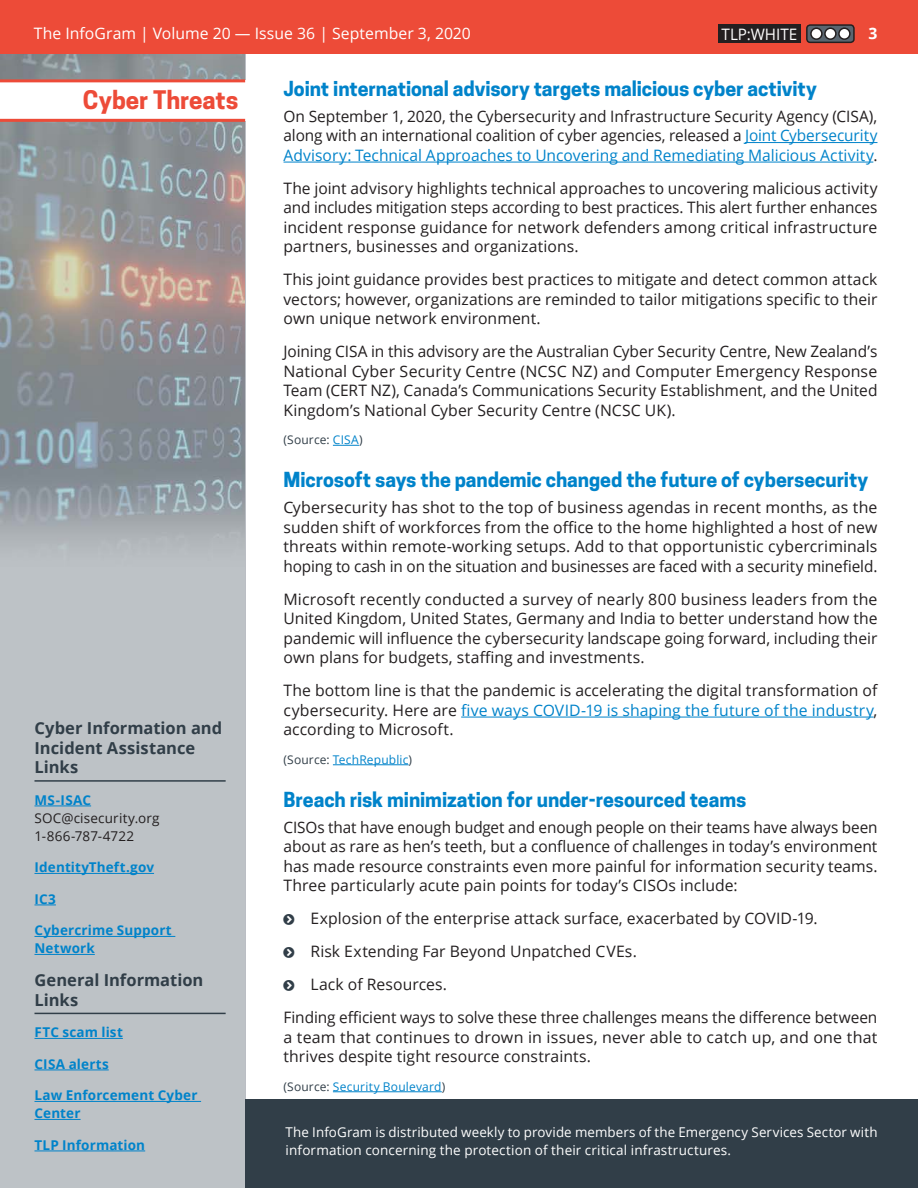
<style>
.page{position:relative;width:918px;height:1188px;background:#fff}
.page>*{position:absolute;margin:0;border:0;box-sizing:border-box;transform-origin:0 0}
.t1{font:700 24px "Cooper Hewitt";letter-spacing:-.005em;color:#ed4b38}
.Subhead{font:700 19.5px "Cooper Hewitt";letter-spacing:-.005em;color:#0083ca}
.Reference_subhead{font:700 16.5px/19.5px "Open Sans";color:#313e48}
.t2{font:15.75px/19.5px "Open Sans";color:#231f20;text-align:justify}
.t3{font:15.75px "Open Sans";color:#0083ca}
.t4{font:15.75px "Open Sans";color:#fff}
.t5{font:700 15.75px "Open Sans";color:#fff}
.t6{font:13.5px/18px "Open Sans";letter-spacing:.01em;color:#fff}
.t7{font:700 13.5px/18px "Open Sans";letter-spacing:.01em;color:#0083ca}
.t8{font:13.5px "Open Sans";letter-spacing:.015em;color:#231f20}
.t9{font:12px "Open Sans";letter-spacing:.015em;color:#0083ca}
.t10{font:12px "Open Sans";letter-spacing:.015em;color:#313e48}
.s1{color:#0083ca}
.s2{color:#231f20}
.s3{color:#313e48}
</style>
<div class="page">
<img style="left:0;top:54px;width:245px;height:1134px">
<div style="left:0;top:0;width:918px;height:54px;background:#ed4b38"></div>
<div style="left:0;top:81px;width:245px;height:40px;background:#fff"></div>
<hr style="left:0;top:79px;width:245px;height:3px;background:#ed4b38">
<hr style="left:0;top:119px;width:245px;height:3px;background:#ed4b38">
<div style="left:718px;top:24px;width:83px;height:19px;background:#231f20"></div>
<div style="left:807px;top:25px;width:47px;height:17px;background:#5a6670;border-radius:3px"></div>
<div style="left:806px;top:24px;width:49px;height:19px;border:2px solid #231f20;border-radius:3px"></div>
<div style="left:811px;top:28px;width:11px;height:11px;background:#fff;border-radius:50%"></div>
<div style="left:810px;top:28px;width:13px;height:12px;border:2px solid #231f20;border-radius:50%"></div>
<div style="left:825px;top:28px;width:11px;height:11px;background:#fff;border-radius:50%"></div>
<div style="left:824px;top:28px;width:13px;height:12px;border:2px solid #231f20;border-radius:50%"></div>
<div style="left:839px;top:28px;width:11px;height:11px;background:#fff;border-radius:50%"></div>
<div style="left:838px;top:28px;width:13px;height:12px;border:2px solid #231f20;border-radius:50%"></div>
<div style="left:245px;top:1099px;width:673px;height:89px;background:#313e48"></div>
<hr style="left:745px;top:142px;width:132px;height:1px;background:#0083ca">
<hr style="left:284px;top:162px;width:589px;height:1px;background:#0083ca">
<svg style="left:333px;top:445px;width:26px;height:1px"></svg>
<hr style="left:461px;top:717px;width:413px;height:1px;background:#0083ca">
<hr style="left:333px;top:764px;width:76px;height:1px;background:#0083ca">
<hr style="left:333px;top:1091px;width:109px;height:1px;background:#0083ca">
<hr style="left:34px;top:780px;width:192px;height:2px;background:#313e48">
<hr style="left:34px;top:806px;width:57px;height:1px;background:#0083ca">
<hr style="left:34px;top:873px;width:120px;height:1px;background:#0083ca">
<svg style="left:34px;top:905px;width:22px;height:1px"></svg>
<hr style="left:34px;top:936px;width:141px;height:1px;background:#0083ca">
<hr style="left:34px;top:954px;width:61px;height:1px;background:#0083ca">
<hr style="left:34px;top:1013px;width:192px;height:1px;background:#313e48">
<hr style="left:34px;top:1038px;width:89px;height:1px;background:#0083ca">
<hr style="left:34px;top:1070px;width:75px;height:1px;background:#0083ca">
<hr style="left:34px;top:1101px;width:167px;height:1px;background:#0083ca">
<hr style="left:34px;top:1119px;width:47px;height:1px;background:#0083ca">
<hr style="left:34px;top:1151px;width:111px;height:1px;background:#0083ca">
<p class="t4" style="left:34px;top:23px;width:439px">The InfoGram | Volume 20 — Issue 36 | September 3, 2020</p>
<p class="t4" style="left:722px;top:23px;width:77px">TLP:WHITE</p>
<p class="t5" style="left:869px;top:22px;width:10px">3</p>
<p class="t1" style="left:83px;top:86px;width:157px">Cyber Threats</p>
<p class="Reference_subhead" style="left:34px;top:718px;width:189px">Cyber Information and<br>Incident Assistance<br>Links</p>
<p class="t7" style="left:34px;top:791px;width:58px">MS-ISAC</p>
<p class="t8" style="left:34px;top:809px;width:127px">SOC@cisecurity.org</p>
<p class="t8" style="left:34px;top:827px;width:101px">1-866-787-4722</p>
<p class="t7" style="left:34px;top:858px;width:121px">IdentityTheft.gov</p>
<p class="t7" style="left:34px;top:890px;width:23px">IC3</p>
<p class="t7" style="left:34px;top:921px;width:139px">Cybercrime Support<br>Network</p>
<p class="Reference_subhead" style="left:34px;top:970px;width:170px">General Information<br>Links</p>
<p class="t7" style="left:34px;top:1023px;width:90px">FTC scam list</p>
<p class="t7" style="left:34px;top:1055px;width:76px">CISA alerts</p>
<p class="t7" style="left:34px;top:1086px;width:165px">Law Enforcement Cyber<br>Center</p>
<p class="t7" style="left:34px;top:1136px;width:112px">TLP Information</p>
<h1 class="Subhead" style="left:284px;top:77px;width:535px">Joint international advisory targets malicious cyber activity</h1>
<p class="t2" style="left:284px;top:106px;width:596px">On September 1, 2020, the Cybersecurity and Infrastructure Security Agency (CISA), along with an international coalition of cyber agencies, released a <span class="s1">Joint Cybersecurity</span></p>
<p class="t3" style="left:284px;top:144px;width:595px">Advisory: Technical Approaches to Uncovering and Remediating Malicious Activity<span class="s2">.</span></p>
<p class="t2" style="left:284px;top:178px;width:596px">The joint advisory highlights technical approaches to uncovering malicious activity and includes mitigation steps according to best practices. This alert further enhances incident response guidance for network defenders among critical infrastructure partners, businesses and organizations.</p>
<p class="t2" style="left:284px;top:270px;width:596px">This joint guidance provides best practices to mitigate and detect common attack vectors; however, organizations are reminded to tailor mitigations specific to their own unique network environment.</p>
<p class="t2" style="left:284px;top:342px;width:596px">Joining CISA in this advisory are the Australian Cyber Security Centre, New Zealand’s National Cyber Security Centre (NCSC NZ) and Computer Emergency Response Team (CERT NZ), Canada’s Communications Security Establishment, and the United Kingdom’s National Cyber Security Centre (NCSC UK).</p>
<p class="t10" style="left:284px;top:432px;width:81px">(Source: <span class="s1">CISA</span>)</p>
<h1 class="Subhead" style="left:284px;top:468px;width:586px">Microsoft says the pandemic changed the future of cybersecurity</h1>
<p class="t2" style="left:284px;top:498px;width:596px">Cybersecurity has shot to the top of business agendas in recent months, as the sudden shift of workforces from the office to the home highlighted a host of new threats within remote-working setups. Add to that opportunistic cybercriminals hoping to cash in on the situation and businesses are faced with a security minefield.</p>
<p class="t2" style="left:284px;top:589px;width:596px">Microsoft recently conducted a survey of nearly 800 business leaders from the United Kingdom, United States, Germany and India to better understand how the pandemic will influence the cybersecurity landscape going forward, including their own plans for budgets, staffing and investments.</p>
<p class="t2" style="left:284px;top:681px;width:596px">The bottom line is that the pandemic is accelerating the digital transformation of cybersecurity. Here are <span class="s1">five ways COVID-19 is shaping the future of the industry</span>, according to Microsoft.</p>
<p class="t9" style="left:284px;top:751px;width:130px"><span class="s3">(Source:</span> TechRepublic<span class="s3">)</span></p>
<h1 class="Subhead" style="left:284px;top:788px;width:465px">Breach risk minimization for under-resourced teams</h1>
<p class="t2" style="left:284px;top:817px;width:596px">CISOs that have enough budget and enough people on their teams have always been about as rare as hen’s teeth, but a confluence of challenges in today’s environment has made resource constraints even more painful for information security teams.<br>Three particularly acute pain points for today’s CISOs include:</p>
<p class="t2" style="left:310px;top:909px;width:509px">Explosion of the enterprise attack surface, exacerbated by COVID-19.</p>
<p class="t2" style="left:310px;top:942px;width:328px">Risk Extending Far Beyond Unpatched CVEs.</p>
<p class="t2" style="left:310px;top:975px;width:138px">Lack of Resources.</p>
<p class="t2" style="left:284px;top:1008px;width:595px">Finding efficient ways to solve these three challenges means the difference between a team that continues to drown in issues, never able to catch up, and one that thrives despite tight resource constraints.</p>
<p class="t9" style="left:284px;top:1078px;width:163px"><span class="s3">(Source:</span> Security Boulevard<span class="s3">)</span></p>
<p class="t6" style="left:286px;top:1123px;width:593px">The InfoGram is distributed weekly to provide members of the Emergency Services Sector with information concerning the protection of their critical infrastructures.</p>
</div>
